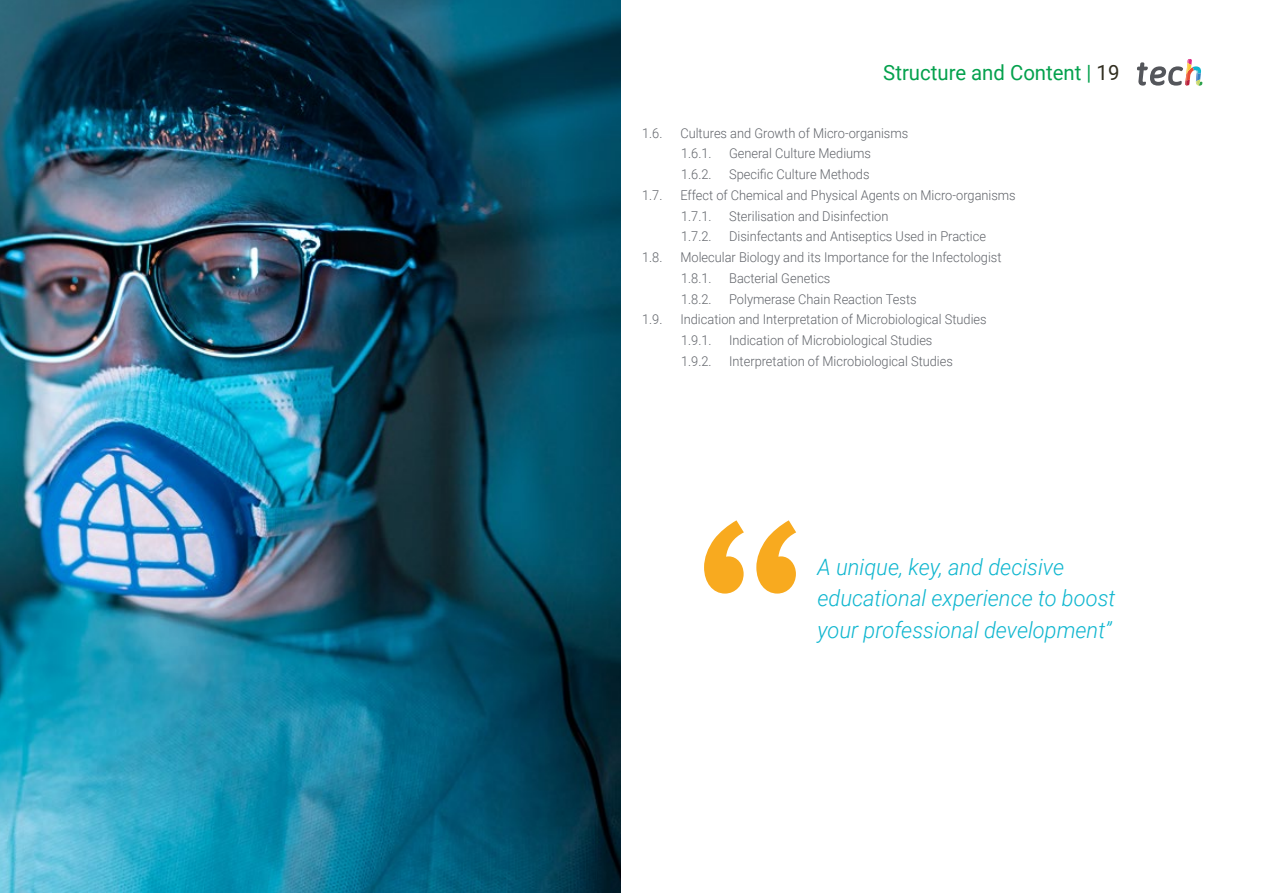
<style>
.page{position:relative;width:1263px;height:893px;background:#fff}
.page>*{position:absolute;margin:0;border:0;box-sizing:border-box;transform-origin:0 0}
.t1{font:italic 300 22.5px/31.5px "Roboto";color:#0fb6cf}
.t2{font:21px "Roboto";color:#04a14d}
.t3{font:300 13.5px/20.7px "Roboto";color:#61646a;scale:.95 1}
.s1{color:#312e20}
</style>
<div class="page">
<img style="left:0;top:0;width:621px;height:893px">
<svg style="left:704px;top:520px;width:92px;height:74px"></svg>
<svg style="left:1137px;top:59px;width:65px;height:27px"></svg>
<h2 class="t2" style="left:883px;top:57px;width:238px">Structure and Content | <span class="s1">19</span></h2>
<p class="t3" style="left:642px;top:122px;width:23px">1.6.</p>
<p class="t3" style="left:680px;top:122px;width:241px">Cultures and Growth of Micro-organisms<br>1.6.1.</p>
<p class="t3" style="left:729px;top:143px;width:151px">General Culture Mediums</p>
<p class="t3" style="left:681px;top:164px;width:34px">1.6.2.</p>
<p class="t3" style="left:729px;top:164px;width:149px">Specific Culture Methods</p>
<p class="t3" style="left:642px;top:184px;width:23px">1.7.</p>
<p class="t3" style="left:680px;top:184px;width:355px">Effect of Chemical and Physical Agents on Micro-organisms<br>1.7.1.</p>
<p class="t3" style="left:729px;top:205px;width:169px">Sterilisation and Disinfection</p>
<p class="t3" style="left:681px;top:226px;width:34px">1.7.2.</p>
<p class="t3" style="left:729px;top:226px;width:272px">Disinfectants and Antiseptics Used in Practice</p>
<p class="t3" style="left:642px;top:247px;width:23px">1.8.</p>
<p class="t3" style="left:680px;top:247px;width:340px">Molecular Biology and its Importance for the Infectologist<br>1.8.1.</p>
<p class="t3" style="left:729px;top:267px;width:108px">Bacterial Genetics</p>
<p class="t3" style="left:681px;top:288px;width:34px">1.8.2.</p>
<p class="t3" style="left:729px;top:288px;width:199px">Polymerase Chain Reaction Tests</p>
<p class="t3" style="left:642px;top:309px;width:23px">1.9.</p>
<p class="t3" style="left:680px;top:309px;width:324px">Indication and Interpretation of Microbiological Studies<br>1.9.1.</p>
<p class="t3" style="left:729px;top:330px;width:215px">Indication of Microbiological Studies</p>
<p class="t3" style="left:681px;top:350px;width:34px">1.9.2.</p>
<p class="t3" style="left:729px;top:350px;width:237px">Interpretation of Microbiological Studies</p>
<h1 class="t1" style="left:817px;top:550px;width:299px">A unique, key, and decisive educational experience to boost your professional development”</h1>
</div>
